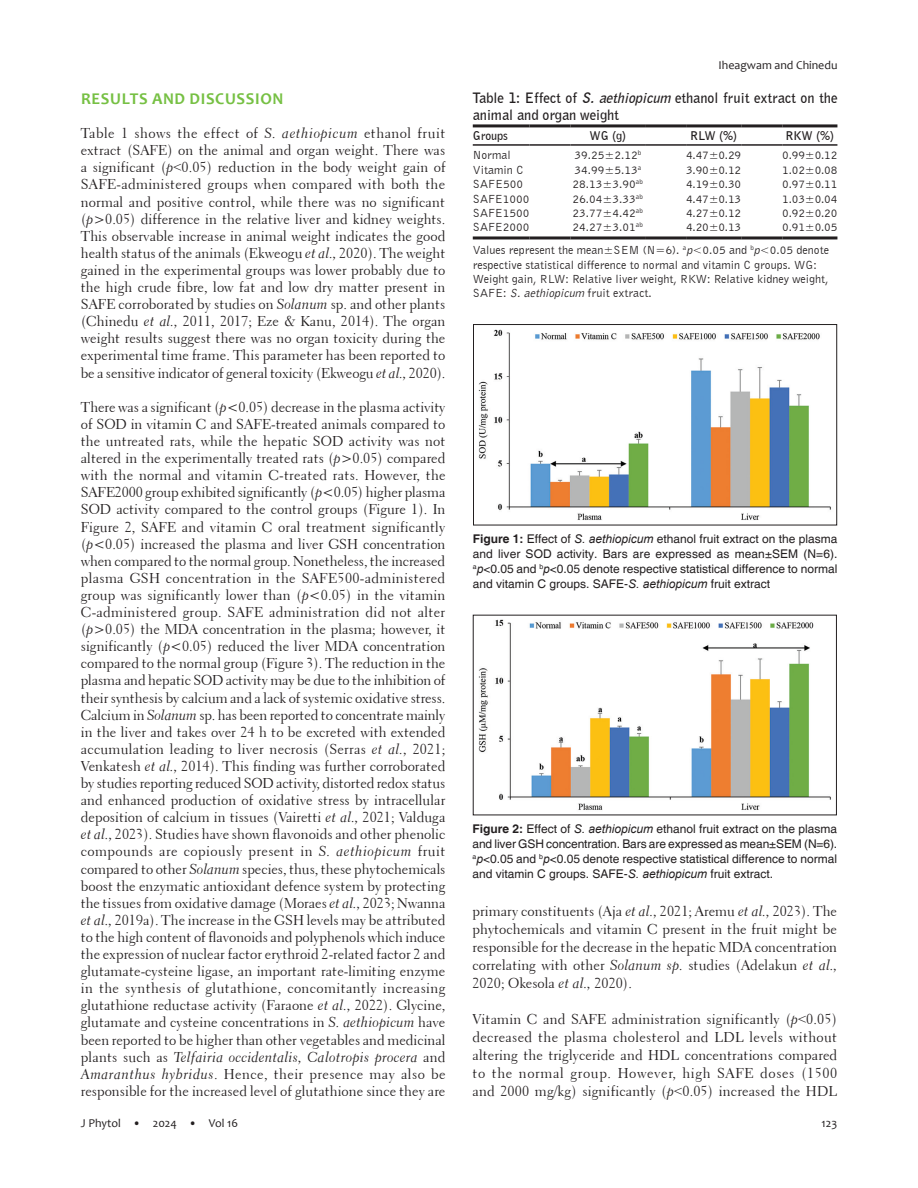
<style>
.page{position:relative;width:918px;height:1188px;background:#fff}
.page>*{position:absolute;margin:0;border:0;box-sizing:border-box;transform-origin:0 0}
.t1{font:700 16.5px "Candara";letter-spacing:.04em;color:#76c043}
.TX{font:14.25px/17.1px "Transitional 521 BT Roman A";color:#231f20;text-align:justify}
.TT{font:700 14.25px/17.1px "Bell Gothic BT";color:#231f20}
.FGC{font:12px/15px "Helvetica";color:#231f20;text-align:justify}
.TFN{font:12px/14.4px "Bell Gothic BT";color:#231f20}
.TB{font:12px "Bell Gothic BT";letter-spacing:-.005em;color:#231f20}
.RF{font:12px "Candara";color:#231f20}
.TBL{font:12px "Bell Gothic BT";letter-spacing:-.005em;color:#231f20}
.TCH{font:700 12px "Bell Gothic BT";color:#231f20}
.s1{font-family:"Transitional 521 BT Cursive A"}
.s2{font-family:"Times New Roman"}
.s3{font-style:italic}
.s4{font-weight:700}
</style>
<div class="page">
<hr style="left:473px;top:236px;width:56px;height:3px;background:#231f20">
<hr style="left:529px;top:236px;width:41px;height:3px;background:#231f20">
<hr style="left:570px;top:236px;width:75px;height:3px;background:#231f20">
<hr style="left:645px;top:236px;width:41px;height:3px;background:#231f20">
<hr style="left:686px;top:236px;width:55px;height:3px;background:#231f20">
<hr style="left:741px;top:236px;width:41px;height:3px;background:#231f20">
<hr style="left:782px;top:236px;width:55px;height:3px;background:#231f20">
<hr style="left:473px;top:144px;width:56px;height:2px;background:#231f20">
<hr style="left:529px;top:144px;width:41px;height:2px;background:#231f20">
<hr style="left:570px;top:144px;width:75px;height:2px;background:#231f20">
<hr style="left:645px;top:144px;width:41px;height:2px;background:#231f20">
<hr style="left:686px;top:144px;width:55px;height:2px;background:#231f20">
<hr style="left:741px;top:144px;width:41px;height:2px;background:#231f20">
<hr style="left:782px;top:144px;width:55px;height:2px;background:#231f20">
<hr style="left:473px;top:124px;width:56px;height:3px;background:#231f20">
<hr style="left:529px;top:124px;width:41px;height:3px;background:#231f20">
<hr style="left:570px;top:124px;width:75px;height:3px;background:#231f20">
<hr style="left:645px;top:124px;width:41px;height:3px;background:#231f20">
<hr style="left:686px;top:124px;width:55px;height:3px;background:#231f20">
<hr style="left:741px;top:124px;width:41px;height:3px;background:#231f20">
<hr style="left:782px;top:124px;width:55px;height:3px;background:#231f20">
<img style="left:478px;top:619px;width:353px;height:191px">
<img style="left:478px;top:329px;width:353px;height:191px">
<div style="left:473px;top:324px;width:364px;height:201px;border:1px solid #231f20"></div>
<h1 class="t1" style="left:81px;top:88px;width:204px">RESULTS AND DISCUSSION</h1>
<p class="TX" style="left:81px;top:125px;width:366px">Table 1 shows the effect of <span class="s1">S. aethiopicum</span> ethanol fruit extract (SAFE) on the animal and organ weight. There was a significant (<span class="s1">p</span><span class="s2">&lt;</span>0.05) reduction in the body weight gain of SAFE-administered groups when compared with both the normal and positive control, while there was no significant (<span class="s1">p</span>&gt;0.05) difference in the relative liver and kidney weights.<br>This observable increase in animal weight indicates the good health status of the animals (Ekweogu <span class="s1">et al.,</span> 2020). The weight gained in the experimental groups was lower probably due to the high crude fibre, low fat and low dry matter present in SAFE corroborated by studies on <span class="s1">Solanum</span> sp. and other plants (Chinedu <span class="s1">et al.,</span> 2011, 2017; Eze &amp; Kanu, 2014). The organ weight results suggest there was no organ toxicity during the experimental time frame. This parameter has been reported to be a sensitive indicator of general toxicity (Ekweogu <span class="s1">et al.,</span> 2020).</p>
<p class="TX" style="left:81px;top:399px;width:366px">There was a significant (<span class="s1">p</span>&lt;0.05) decrease in the plasma activity of SOD in vitamin C and SAFE-treated animals compared to the untreated rats, while the hepatic SOD activity was not altered in the experimentally treated rats (<span class="s1">p</span>&gt;0.05) compared with the normal and vitamin C-treated rats. However, the SAFE2000 group exhibited significantly (<span class="s1">p</span>&lt;0.05) higher plasma SOD activity compared to the control groups (Figure 1). In Figure 2, SAFE and vitamin C oral treatment significantly (<span class="s1">p</span>&lt;0.05) increased the plasma and liver GSH concentration when compared to the normal group. Nonetheless, the increased plasma GSH concentration in the SAFE500-administered group was significantly lower than (<span class="s1">p</span>&lt;0.05) in the vitamin C-administered group. SAFE administration did not alter (<span class="s1">p</span>&gt;0.05) the MDA concentration in the plasma; however, it significantly (<span class="s1">p</span>&lt;0.05) reduced the liver MDA concentration compared to the normal group (Figure 3). The reduction in the plasma and hepatic SOD activity may be due to the inhibition of their synthesis by calcium and a lack of systemic oxidative stress.<br>Calcium in <span class="s1">Solanum</span> sp. has been reported to concentrate mainly in the liver and takes over 24 h to be excreted with extended accumulation leading to liver necrosis (Serras <span class="s1">et al.,</span> 2021; Venkatesh <span class="s1">et al.,</span> 2014). This finding was further corroborated by studies reporting reduced SOD activity, distorted redox status and enhanced production of oxidative stress by intracellular deposition of calcium in tissues (Vairetti <span class="s1">et al.,</span> 2021; Valduga <span class="s1">et al.,</span> 2023). Studies have shown flavonoids and other phenolic compounds are copiously present in <span class="s1">S. aethiopicum</span> fruit compared to other <span class="s1">Solanum</span> species, thus, these phytochemicals boost the enzymatic antioxidant defence system by protecting the tissues from oxidative damage (Moraes <span class="s1">et al.,</span> 2023; Nwanna <span class="s1">et al.,</span> 2019a). The increase in the GSH levels may be attributed to the high content of flavonoids and polyphenols which induce the expression of nuclear factor erythroid 2-related factor 2 and glutamate-cysteine ligase, an important rate-limiting enzyme in the synthesis of glutathione, concomitantly increasing glutathione reductase activity (Faraone <span class="s1">et al.,</span> 2022). Glycine, glutamate and cysteine concentrations in <span class="s1">S. aethiopicum</span> have been reported to be higher than other vegetables and medicinal plants such as <span class="s1">Telfairia occidentalis, Calotropis procera</span> and <span class="s1">Amaranthus hybridus</span>. Hence, their presence may also be responsible for the increased level of glutathione since they are</p>
<p class="RF" style="left:719px;top:58px;width:120px">Iheagwam and Chinedu</p>
<p class="TT" style="left:473px;top:89px;width:366px">Table 1: Effect of <span class="s3">S.aethiopicum</span> ethanol fruit extract on the animal and organ weight</p>
<p class="TCH" style="left:473px;top:127px;width:37px">Groups</p>
<p class="TCH" style="left:589px;top:127px;width:38px">WG (g)</p>
<p class="TCH" style="left:690px;top:127px;width:49px">RLW (%)</p>
<p class="TCH" style="left:786px;top:127px;width:50px">RKW (%)</p>
<p class="TB" style="left:473px;top:148px;width:40px">Normal</p>
<p class="TB" style="left:574px;top:148px;width:68px">39.25±2.12<sup>b</sup></p>
<p class="TB" style="left:686px;top:148px;width:57px">4.47±0.29</p>
<p class="TB" style="left:782px;top:148px;width:57px">0.99±0.12</p>
<p class="TB" style="left:473px;top:162px;width:52px">Vitamin C</p>
<p class="TB" style="left:574px;top:162px;width:68px">34.99±5.13<sup>a</sup></p>
<p class="TB" style="left:686px;top:162px;width:57px">3.90±0.12</p>
<p class="TB" style="left:782px;top:162px;width:57px">1.02±0.08</p>
<p class="TB" style="left:473px;top:177px;width:52px">SAFE500</p>
<p class="TB" style="left:573px;top:177px;width:72px">28.13±3.90<sup>ab</sup></p>
<p class="TB" style="left:686px;top:177px;width:57px">4.19±0.30</p>
<p class="TB" style="left:782px;top:177px;width:57px">0.97±0.11</p>
<p class="TB" style="left:473px;top:191px;width:58px">SAFE1000</p>
<p class="TB" style="left:573px;top:191px;width:72px">26.04±3.33<sup>ab</sup></p>
<p class="TB" style="left:686px;top:191px;width:57px">4.47±0.13</p>
<p class="TB" style="left:782px;top:191px;width:57px">1.03±0.04</p>
<p class="TB" style="left:473px;top:206px;width:58px">SAFE1500</p>
<p class="TB" style="left:573px;top:206px;width:72px">23.77±4.42<sup>ab</sup></p>
<p class="TB" style="left:686px;top:206px;width:57px">4.27±0.12</p>
<p class="TB" style="left:782px;top:206px;width:57px">0.92±0.20</p>
<p class="TBL" style="left:473px;top:220px;width:58px">SAFE2000</p>
<p class="TBL" style="left:573px;top:220px;width:72px">24.27±3.01<sup>ab</sup></p>
<p class="TBL" style="left:686px;top:220px;width:57px">4.20±0.13</p>
<p class="TBL" style="left:782px;top:220px;width:57px">0.91±0.05</p>
<p class="TFN" style="left:473px;top:243px;width:358px">Values represent the mean±SEM (N=6). <sup>a</sup><span class="s3">p</span>&lt;0.05 and <sup>b</sup><span class="s3">p</span>&lt;0.05 denote respective statistical difference to normal and vitamin C groups. WG:<br>Weight gain, RLW: Relative liver weight, RKW: Relative kidney weight, SAFE: <span class="s3">S. aethiopicum</span> fruit extract.</p>
<p class="FGC" style="left:473px;top:532px;width:366px"><span class="s4">Figure 1:</span> Effect of <span class="s3">S. aethiopicum</span> ethanol fruit extract on the plasma and liver SOD activity. Bars are expressed as mean±SEM (N=6). <sup>a</sup><span class="s3">p</span>&lt;0.05 and <sup>b</sup><span class="s3">p</span>&lt;0.05 denote respective statistical difference to normal and vitamin C groups. SAFE-<span class="s3">S. aethiopicum</span> fruit extract</p>
<p class="FGC" style="left:472px;top:822px;width:366px"><span class="s4">Figure 2:</span> Effect of <span class="s3">S. aethiopicum</span> ethanol fruit extract on the plasma and liver GSH concentration. Bars are expressed as mean±SEM (N=6). <sup>a</sup><span class="s3">p</span>&lt;0.05 and <sup>b</sup><span class="s3">p</span>&lt;0.05 denote respective statistical difference to normal and vitamin C groups. SAFE-<span class="s3">S. aethiopicum</span> fruit extract.</p>
<p class="TX" style="left:472px;top:902px;width:366px;line-height:18.1px">primary constituents (Aja <span class="s1">et al.,</span> 2021; Aremu <span class="s1">et al.,</span> 2023). The phytochemicals and vitamin C present in the fruit might be responsible for the decrease in the hepatic MDA concentration correlating with other <span class="s1">Solanum sp.</span> studies (Adelakun <span class="s1">et al., </span>2020; Okesola <span class="s1">et al.,</span> 2020).</p>
<p class="TX" style="left:472px;top:1010px;width:366px;line-height:18.1px">Vitamin C and SAFE administration significantly (<span class="s1">p</span><span class="s2">&lt;</span>0.05) decreased the plasma cholesterol and LDL levels without altering the triglyceride and HDL concentrations compared to the normal group. However, high SAFE doses (1500 and 2000 mg/kg) significantly (<span class="s1">p</span><span class="s2">&lt;</span>0.05) increased the HDL</p>
<p class="RF" style="left:81px;top:1115px;width:159px">J Phytol • 2024 • Vol 16</p>
<p class="RF" style="left:822px;top:1115px;width:17px">123</p>
</div>
